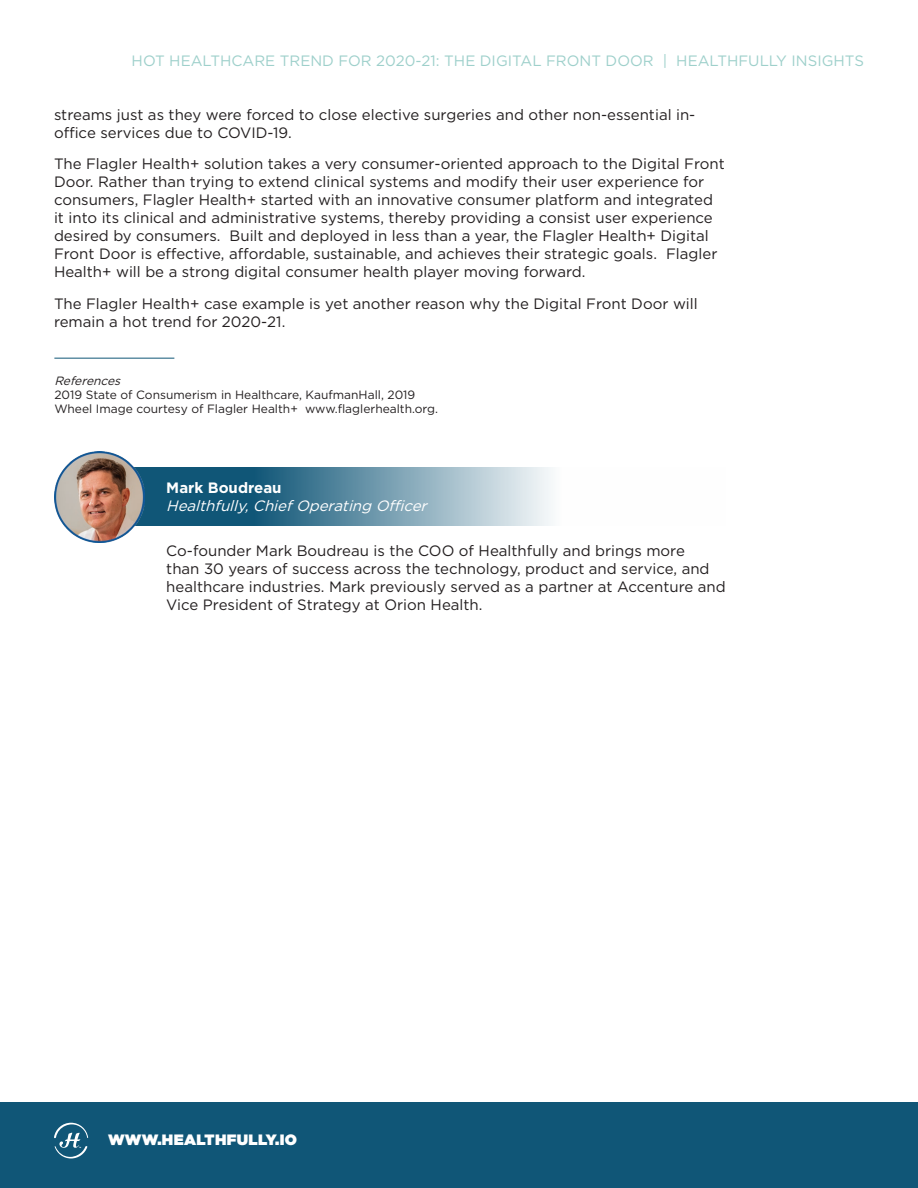
<style>
.page{position:relative;width:918px;height:1188px;background:#fff}
.page>*{position:absolute;margin:0;border:0;box-sizing:border-box;transform-origin:0 0}
.t1{font:15px/18px "Gotham";color:#231f20}
.t2{font:15px "Gotham";color:#9ed0cb}
.t3{font:italic 15px "Gotham";color:#fff}
.t4{font:900 15px "Gotham";letter-spacing:.025em;color:#fff}
.t5{font:700 15px "Gotham";color:#fff}
.t6{font:12px/14.4px "Gotham";color:#231f20}
.t7{font:italic 12px "Gotham";color:#231f20}
</style>
<div class="page">
<div style="left:0;top:1103px;width:918px;height:85px;background:#105677"></div>
<svg style="left:54px;top:1123px;width:34px;height:36px"></svg>
<svg style="left:145px;top:467px;width:406px;height:59px;background:#6391a6"></svg>
<img style="left:54px;top:452px;width:91px;height:91px">
<hr style="left:54px;top:358px;width:120px;height:1px;background:#105677">
<p class="t2" style="left:132px;top:51px;width:734px">HOT HEALTHCARE TREND FOR 2020-21: THE DIGITAL FRONT DOOR | HEALTHFULLY INSIGHTS</p>
<p class="t1" style="left:54px;top:105px;width:643px">streams just as they were forced to close elective surgeries and other non-essential in&shy;office services due to COVID-19.</p>
<p class="t1" style="left:54px;top:155px;width:672px">The Flagler Health+ solution takes a very consumer-oriented approach to the Digital Front Door. Rather than trying to extend clinical systems and modify their user experience for consumers, Flagler Health+ started with an innovative consumer platform and integrated it into its clinical and administrative systems, thereby providing a consist user experience desired by consumers. Built and deployed in less than a year, the Flagler Health+ Digital Front Door is effective, affordable, sustainable, and achieves their strategic goals. Flagler Health+ will be a strong digital consumer health player moving forward.</p>
<p class="t1" style="left:54px;top:294px;width:645px">The Flagler Health+ case example is yet another reason why the Digital Front Door will remain a hot trend for 2020-21.</p>
<p class="t7" style="left:54px;top:373px;width:71px">References</p>
<p class="t6" style="left:54px;top:387px;width:385px">2019 State of Consumerism in Healthcare, KaufmanHall, 2019<br>Wheel Image courtesy of Flagler Health+ www.flaglerhealth.org.</p>
<p class="t5" style="left:166px;top:478px;width:117px">Mark Boudreau</p>
<p class="t3" style="left:166px;top:496px;width:267px">Healthfully,ChiefOperating Officer</p>
<p class="t1" style="left:166px;top:541px;width:561px">Co-founder Mark Boudreau is the COO of Healthfully and brings more<br>than 30 years of success across the technology, product and service, and healthcare industries. Mark previously served as a partner at Accenture and Vice President of Strategy at Orion Health.</p>
<p class="t4" style="left:108px;top:1129px;width:191px">WWW.HEALTHFULLY.IO</p>
</div>
